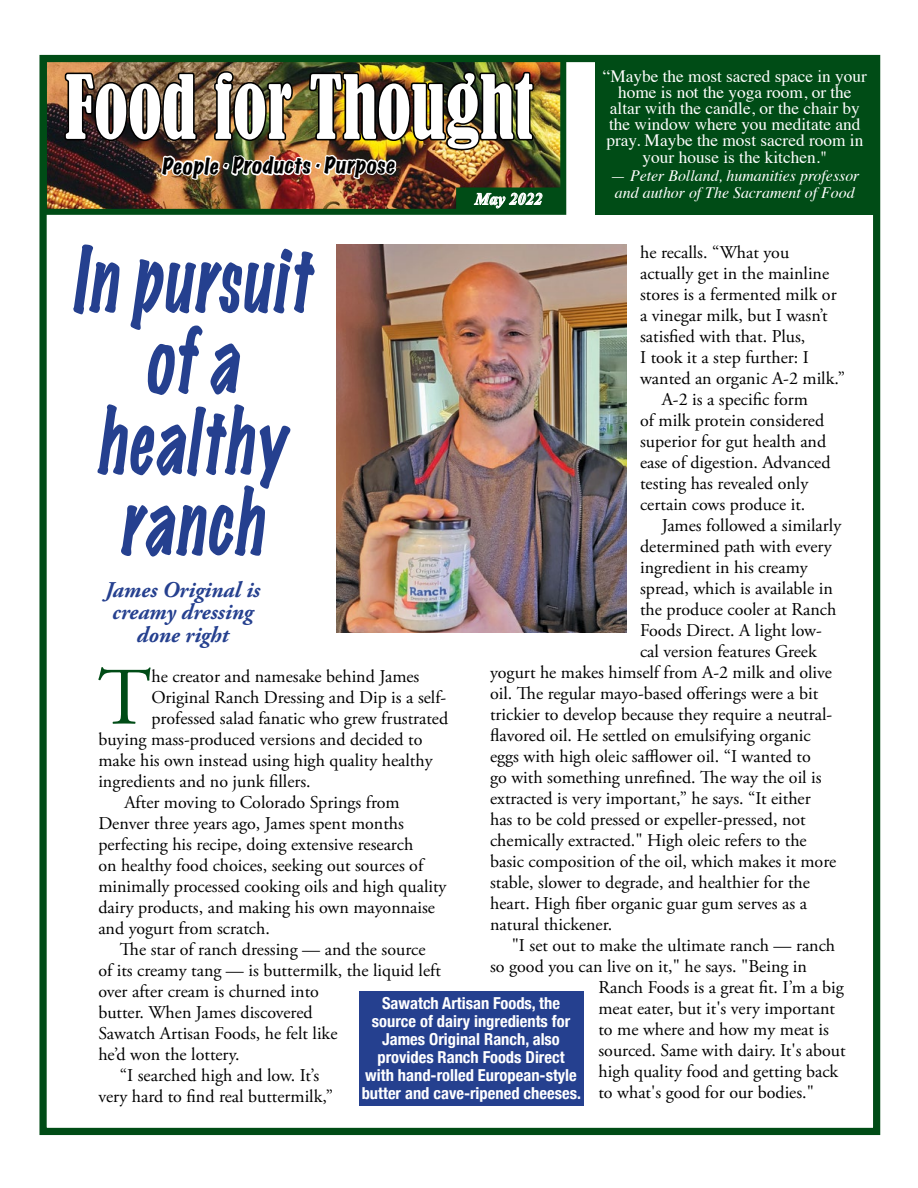
<style>
.page{position:relative;width:918px;height:1188px;background:#fff}
.page>*{position:absolute;margin:0;border:0;box-sizing:border-box;transform-origin:0 0}
.t1{font:condensed 82.2px "Bernard";color:#fff;scale:.86 1}
.t2{font:81.3px "Adobe Garamond Pro";color:#004c16}
.t3{font:expanded 81px/81px "Marker Felt";color:#25408f;text-align:center;scale:.69 1}
.t4{font:italic 700 22.5px/22.5px "Adobe Garamond Pro";color:#25408f;text-align:center}
.t5{font:expanded 20.25px "Marker Felt";color:#000}
.t6{font:18px "Adobe Garamond Pro";color:#000}
.t7{font:17.25px/16.2px "Times";color:#fff;text-align:center}
.t8{font:700 condensed 16.5px/18px "Helvetica Neue";color:#fff;text-align:center}
.t9{font:italic 700 16.5px "Times New Roman";color:#fff}
.t10{font:italic 15.9px/17.2px "Times";color:#fff;text-align:center}
.s1{font-style:normal}
</style>
<div class="page">
<img style="left:336px;top:245px;width:290px;height:387px">
<img style="left:48px;top:63px;width:511px;height:145px">
<div style="left:596px;top:59px;width:278px;height:156px;background:#004c16"></div>
<div style="left:457px;top:188px;width:103px;height:22px;background:#004c16"></div>
<img style="left:62px;top:69px;width:481px;height:146px">
<div style="left:456px;top:187px;width:105px;height:24px;border:2px solid #004c16"></div>
<div style="left:359px;top:991px;width:224px;height:114px;background:#25408f"></div>
<div style="left:39px;top:55px;width:841px;height:1080px;border:7px solid #004c16"></div>
<h1 class="t1" style="left:65px;top:60px;width:546px">Food for Thought</h1>
<p class="t5" style="left:162px;top:149px;width:238px">People ·Products ·Purpose</p>
<p class="t9" style="left:475px;top:187px;width:69px">May 2022</p>
<p class="t7" style="left:603px;top:67px;width:266px">“Maybe the most sacred space in your home is not the yoga room, or the altar with the candle, or the chair by the window where you meditate and pray. Maybe the most sacred room in your house is the kitchen."</p>
<p class="t10" style="left:610px;top:166px;width:251px"><span class="s1">—</span> Peter Bolland, humanities professor and author of The Sacrament of Food</p>
<h3 class="t3" style="left:72px;top:238px;width:373px">Inpursuit ofa healthy ranch</h3>
<p class="t6" style="left:640px;top:241px;width:151px">he recalls. “What you</p>
<p class="t6" style="left:640px;top:262px;width:191px">actually get in the mainline</p>
<p class="t6" style="left:640px;top:283px;width:198px">stores is a fermented milk or</p>
<p class="t6" style="left:640px;top:304px;width:189px">a vinegar milk, but I wasn’t</p>
<p class="t6" style="left:640px;top:325px;width:167px">satisfied with that. Plus,</p>
<p class="t6" style="left:640px;top:346px;width:170px">I took it a step further: I</p>
<p class="t6" style="left:640px;top:367px;width:207px">wanted an organic A-2 milk.”</p>
<p class="t6" style="left:662px;top:388px;width:148px">A-2 is a specific form</p>
<p class="t6" style="left:640px;top:409px;width:186px">of milk protein considered</p>
<p class="t6" style="left:640px;top:430px;width:188px">superior for gut health and</p>
<p class="t6" style="left:640px;top:451px;width:192px">ease of digestion. Advanced</p>
<p class="t6" style="left:640px;top:472px;width:170px">testing has revealed only</p>
<p class="t6" style="left:640px;top:493px;width:167px">certain cows produce it.</p>
<p class="t6" style="left:662px;top:514px;width:181px">James followed a similarly</p>
<p class="t6" style="left:640px;top:535px;width:193px">determined path with every</p>
<p class="t6" style="left:640px;top:556px;width:169px">ingredient in his creamy</p>
<p class="t6" style="left:640px;top:577px;width:194px">spread, which is available in</p>
<p class="t6" style="left:640px;top:598px;width:198px">the produce cooler at Ranch</p>
<p class="t6" style="left:640px;top:619px;width:183px">Foods Direct. A light low-</p>
<p class="t6" style="left:640px;top:641px;width:178px">cal version features Greek</p>
<p class="t6" style="left:490px;top:662px;width:343px">yogurt he makes himself from A-2 milk and olive</p>
<p class="t6" style="left:490px;top:683px;width:330px">oil. The regular mayo-based offerings were a bit</p>
<p class="t6" style="left:490px;top:704px;width:344px">trickier to develop because they require a neutral-</p>
<p class="t6" style="left:490px;top:725px;width:322px">flavored oil. He settled on emulsifying organic</p>
<p class="t6" style="left:490px;top:746px;width:322px">eggs with high oleic safflower oil. “I wanted to</p>
<p class="t6" style="left:490px;top:767px;width:333px">go with something unrefined. The way the oil is</p>
<p class="t6" style="left:490px;top:788px;width:322px">extracted is very important,” he says. “It either</p>
<p class="t6" style="left:490px;top:809px;width:317px">has to be cold pressed or expeller-pressed, not</p>
<p class="t6" style="left:490px;top:830px;width:318px">chemically extracted." High oleic refers to the</p>
<p class="t6" style="left:490px;top:851px;width:348px">basic composition of the oil, which makes it more</p>
<p class="t6" style="left:490px;top:872px;width:321px">stable, slower to degrade, and healthier for the</p>
<p class="t6" style="left:490px;top:893px;width:318px">heart. High fiber organic guar gum serves as a</p>
<p class="t6" style="left:490px;top:914px;width:124px">natural thickener.</p>
<p class="t6" style="left:512px;top:935px;width:325px">"I set out to make the ultimate ranch — ranch</p>
<p class="t6" style="left:490px;top:956px;width:318px">so good you can live on it," he says. "Being in</p>
<p class="t6" style="left:598px;top:977px;width:247px">Ranch Foods is a great fit. I’m a big</p>
<p class="t6" style="left:598px;top:998px;width:238px">meat eater, but it's very important</p>
<p class="t6" style="left:598px;top:1019px;width:232px">to me where and how my meat is</p>
<p class="t6" style="left:598px;top:1040px;width:249px">sourced. Same with dairy. It's about</p>
<p class="t6" style="left:598px;top:1061px;width:241px">high quality food and getting back</p>
<p class="t6" style="left:598px;top:1082px;width:217px">to what's good for our bodies."</p>
<p class="t4" style="left:105px;top:579px;width:156px">James Original is creamy dressing done right</p>
<h2 class="t2" style="left:98px;top:649px;width:55px">T</h2>
<p class="t6" style="left:151px;top:665px;width:270px">he creator and namesake behind James</p>
<p class="t6" style="left:151px;top:686px;width:296px">Original Ranch Dressing and Dip is a self-</p>
<p class="t6" style="left:151px;top:707px;width:298px">professed salad fanatic who grew frustrated</p>
<p class="t6" style="left:98px;top:728px;width:326px">buying mass-produced versions and decided to</p>
<p class="t6" style="left:98px;top:749px;width:336px">make his own instead using high quality healthy</p>
<p class="t6" style="left:98px;top:770px;width:214px">ingredients and no junk fillers.</p>
<p class="t6" style="left:124px;top:791px;width:277px">After moving to Colorado Springs from</p>
<p class="t6" style="left:98px;top:812px;width:307px">Denver three years ago, James spent months</p>
<p class="t6" style="left:98px;top:833px;width:316px">perfecting his recipe, doing extensive research</p>
<p class="t6" style="left:98px;top:854px;width:326px">on healthy food choices, seeking out sources of</p>
<p class="t6" style="left:98px;top:875px;width:350px">minimally processed cooking oils and high quality</p>
<p class="t6" style="left:98px;top:896px;width:338px">dairy products, and making his own mayonnaise</p>
<p class="t6" style="left:98px;top:917px;width:173px">and yogurt from scratch.</p>
<p class="t6" style="left:120px;top:938px;width:307px">The star of ranch dressing — and the source</p>
<p class="t6" style="left:98px;top:959px;width:344px">of its creamy tang — is buttermilk, the liquid left</p>
<p class="t6" style="left:98px;top:980px;width:222px">over after cream is churned into</p>
<p class="t6" style="left:98px;top:1001px;width:216px">butter. When James discovered</p>
<p class="t6" style="left:98px;top:1022px;width:241px">Sawatch Artisan Foods, he felt like</p>
<p class="t6" style="left:98px;top:1043px;width:143px">he’d won the lottery.</p>
<p class="t6" style="left:120px;top:1064px;width:201px">“I searched high and low. It’s</p>
<p class="t6" style="left:98px;top:1085px;width:236px">very hard to find real buttermilk,”</p>
<p class="t8" style="left:362px;top:993px;width:221px">Sawatch Artisan Foods, the source of dairy ingredients for<br>James Original Ranch, also provides Ranch Foods Direct with hand-rolled European-style butter and cave-ripened cheeses.</p>
</div>
